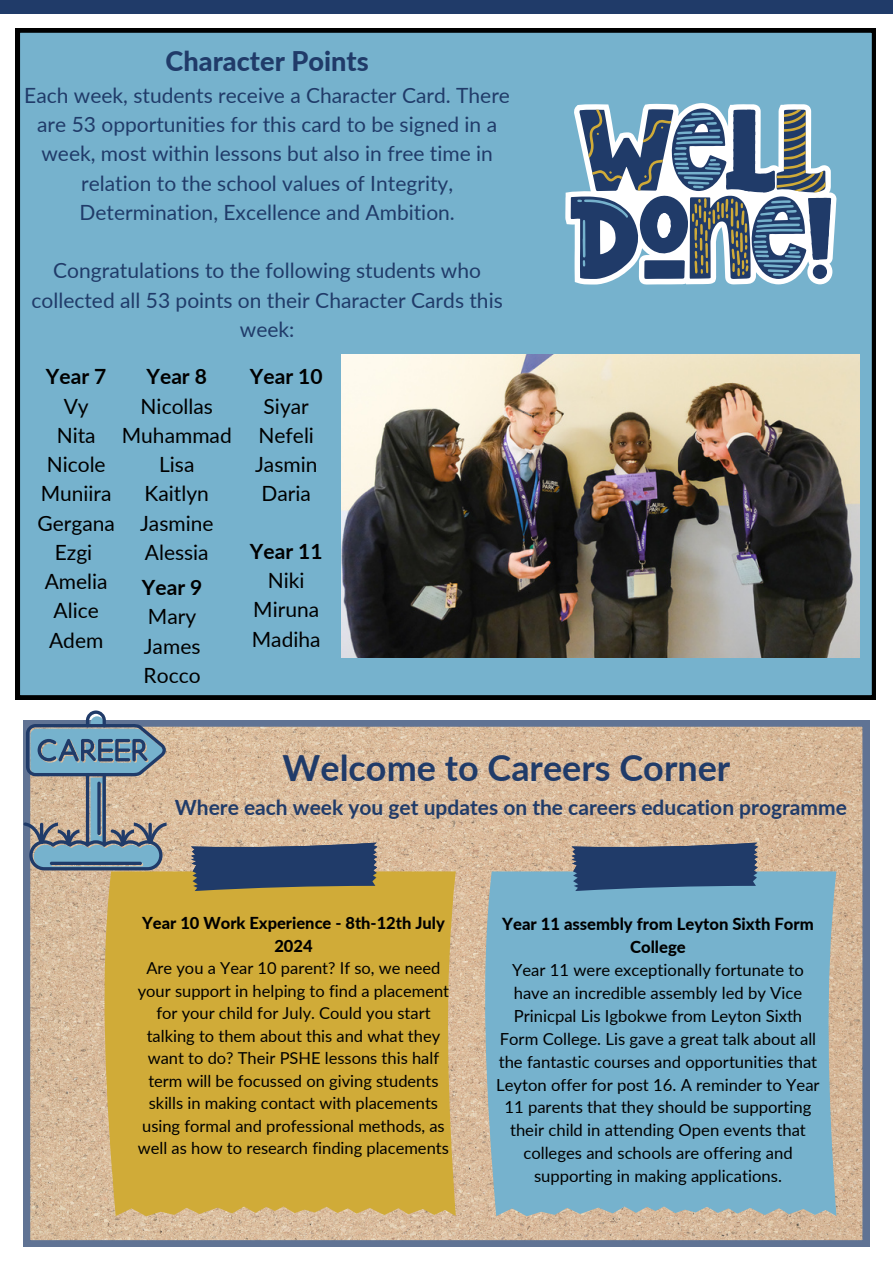
<style>
.page{position:relative;width:893px;height:1264px;background:#fff}
.page>*{position:absolute;margin:0;border:0;box-sizing:border-box;transform-origin:0 0}
.t1{font:700 36px "Lato";color:#203b69}
.t2{font:800 27.15px "Lato";color:#203b69}
.t3{font:21px/29.2px "Lato";color:#203b69;text-align:center}
.t4{font:21px "Lato";color:#000}
.t5{font:700 21px "Lato";color:#203b69}
.t6{font:700 21px "Lato";color:#000}
.t7{font:16.65px/23px "Lato";color:#000;text-align:center}
.t8{font:800 16.65px/23px "Lato";color:#000;text-align:center}
.t9{font:16.5px/22.5px "Lato";color:#000;text-align:center}
.t10{font:800 16.5px/22.5px "Lato";color:#000;text-align:center}
</style>
<div class="page">
<div style="left:0;top:0;width:892px;height:14px;background:#203b69"></div>
<svg style="left:23px;top:720px;width:846px;height:526px"></svg>
<div style="left:479px;top:871px;width:357px;height:345px;background:#76b2cd"></div>
<svg style="left:566px;top:819px;width:194px;height:94px"></svg>
<div style="left:99px;top:871px;width:356px;height:345px;background:#d0ab38"></div>
<svg style="left:186px;top:819px;width:194px;height:94px"></svg>
<svg style="left:23px;top:710px;width:143px;height:160px"></svg>
<svg style="left:50px;top:861px;width:92px;height:4px"></svg>
<svg style="left:97px;top:781px;width:4px;height:54px"></svg>
<div style="left:16px;top:28px;width:859px;height:671px;background:#76b2cd"></div>
<svg style="left:565px;top:103px;width:271px;height:181px;fill:#76b2cd"></svg>
<svg style="left:570px;top:108px;width:261px;height:171px"></svg>
<img style="left:341px;top:354px;width:518px;height:303px">
<p class="t2" style="left:166px;top:45px;width:204px">Character Points</p>
<p class="t3" style="left:24px;top:80px;width:487px">Each week, students receive a Character Card. There are 53 opportunities for this card to be signed in a week, most within lessons but also in free time in relation to the school values of Integrity, Determination, Excellence and Ambition.</p>
<p class="t3" style="left:32px;top:256px;width:472px">Congratulations to the following students who collected all 53 points on their Character Cards this week:</p>
<p class="t6" style="left:46px;top:363px;width:62px">Year 7</p>
<p class="t4" style="left:64px;top:393px;width:26px">Vy</p>
<p class="t4" style="left:57px;top:422px;width:40px">Nita</p>
<p class="t4" style="left:47px;top:451px;width:60px">Nicole</p>
<p class="t4" style="left:41px;top:480px;width:72px">Muniira</p>
<p class="t4" style="left:37px;top:510px;width:79px">Gergana</p>
<p class="t4" style="left:55px;top:539px;width:39px">Ezgi</p>
<p class="t4" style="left:45px;top:568px;width:64px">Amelia</p>
<p class="t4" style="left:54px;top:597px;width:47px">Alice</p>
<p class="t4" style="left:49px;top:626px;width:56px">Adem</p>
<p class="t6" style="left:146px;top:363px;width:62px">Year 8</p>
<p class="t4" style="left:141px;top:393px;width:74px">Nicollas</p>
<p class="t4" style="left:122px;top:422px;width:111px">Muhammad</p>
<p class="t4" style="left:159px;top:451px;width:37px">Lisa</p>
<p class="t4" style="left:145px;top:480px;width:66px">Kaitlyn</p>
<p class="t4" style="left:140px;top:510px;width:75px">Jasmine</p>
<p class="t4" style="left:145px;top:539px;width:65px">Alessia</p>
<p class="t6" style="left:142px;top:574px;width:62px">Year 9</p>
<p class="t4" style="left:148px;top:603px;width:50px">Mary</p>
<p class="t4" style="left:144px;top:633px;width:58px">James</p>
<p class="t4" style="left:144px;top:662px;width:58px">Rocco</p>
<p class="t6" style="left:250px;top:363px;width:74px">Year 10</p>
<p class="t4" style="left:263px;top:393px;width:47px">Siyar</p>
<p class="t4" style="left:258px;top:422px;width:57px">Nefeli</p>
<p class="t4" style="left:255px;top:451px;width:64px">Jasmin</p>
<p class="t4" style="left:261px;top:480px;width:51px">Daria</p>
<p class="t6" style="left:250px;top:538px;width:74px">Year 11</p>
<p class="t4" style="left:268px;top:567px;width:38px">Niki</p>
<p class="t4" style="left:253px;top:596px;width:67px">Miruna</p>
<p class="t4" style="left:252px;top:626px;width:70px">Madiha</p>
<p class="t1" style="left:282px;top:745px;width:449px">Welcome to Careers Corner</p>
<p class="t5" style="left:175px;top:793px;width:673px">Where each week you get updates on the careers education programme</p>
<p class="t10" style="left:142px;top:911px;width:304px">Year 10 Work Experience - 8th-12th July<br>2024</p>
<p class="t9" style="left:138px;top:956px;width:313px">Are you a Year 10 parent? If so, we need your support in helping to find a placement for your child for July. Could you start talking to them about this and what they want to do? Their PSHE lessons this half term will be focussed on giving students skills in making contact with placements using formal and professional methods, as well as how to research finding placements</p>
<p class="t8" style="left:502px;top:912px;width:313px">Year 11 assembly from Leyton Sixth Form<br>College</p>
<p class="t7" style="left:496px;top:958px;width:325px">Year 11 were exceptionally fortunate to have an incredible assembly led by Vice Prinicpal Lis Igbokwe from Leyton Sixth Form College. Lis gave a great talk about all the fantastic courses and opportunities that Leyton offer for post 16. A reminder to Year 11 parents that they should be supporting their child in attending Open events that colleges and schools are offering and supporting in making applications.</p>
</div>
